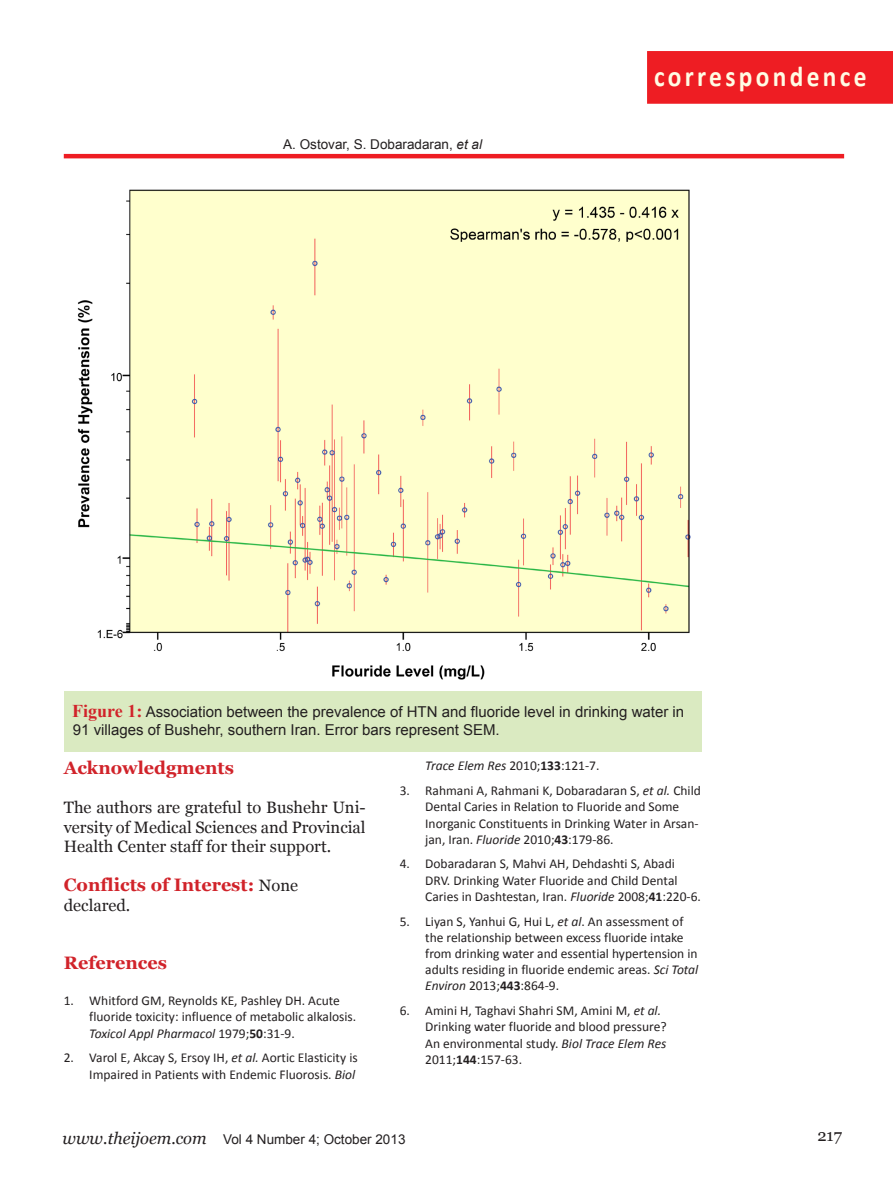
<style>
.page{position:relative;width:893px;height:1191px;background:#fff}
.page>*{position:absolute;margin:0;border:0;box-sizing:border-box;transform-origin:0 0}
.t1{font:700 28.8px "Calibri";letter-spacing:.13em;color:#fffce4;scale:.88 1}
.heading{font:700 18px "Georgia";color:#d1232a}
.First_body{font:16.5px/19.5px "Georgia";color:#231f20;text-align:justify}
.heading-2{font:16.5px "Georgia";color:#231f20}
.Editorial{font:16.5px "Georgia";color:#231f20}
.Legend{font:15px/18px "Arial";color:#231f20}
.t2{font:13.5px/16.2px "Calibri";color:#231f20}
.Running_Auth{font:13.5px "Arial";color:#231f20}
.t3{font:italic 13.5px "Calibri";color:#231f20}
.s1{font-style:italic}
.s2{font-family:"Times New Roman";font-weight:700;font-size:18px;color:#d1232a}
.s3{font-weight:400;font-size:16.5px;color:#231f20}
.s4{font-weight:700}
.s5{font-style:normal}
.s6{font-weight:700;font-style:normal}
.s7{font-family:"Georgia";font-style:italic;font-size:16.5px}
</style>
<div class="page">
<hr style="left:64px;top:154px;width:780px;height:4px;background:#ee1d23">
<div style="left:647px;top:51px;width:246px;height:53px;background:#ee1d23"></div>
<div style="left:64px;top:691px;width:638px;height:61px;background:#daeac1"></div>
<img style="left:77px;top:189px;width:614px;height:491px">
<p class="Running_Auth" style="left:283px;top:135px;width:200px">A. Ostovar, S. Dobaradaran, <span class="s1">et al</span></p>
<h1 class="t1" style="left:654px;top:59px;width:243px">correspondence</h1>
<p class="Legend" style="left:72px;top:702px;width:614px"><span class="s2">Figure 1:</span> Association between the prevalence of HTN and fluoride level in drinking water in<br>91 villages of Bushehr, southern Iran. Error bars represent SEM.</p>
<p class="heading" style="left:64px;top:757px;width:172px">Acknowledgments</p>
<p class="First_body" style="left:64px;top:797px;width:303px">The authors are grateful to Bushehr Uni&shy;versity of Medical Sciences and Provincial Health Center staff for their support.</p>
<p class="heading" style="left:64px;top:874px;width:236px">Conflicts of Interest: <span class="s3">None</span></p>
<p class="heading-2" style="left:64px;top:895px;width:68px">declared.</p>
<p class="heading" style="left:64px;top:952px;width:105px">References</p>
<p class="t2" style="left:89px;top:992px;width:269px;text-indent:-26px">1. Whitford GM, Reynolds KE, Pashley DH. Acute fluoride toxicity: influence of metabolic alkalosis.<br><span class="s1">Toxicol Appl Pharmacol</span> 1979;<span class="s4">50</span>:31-9.</p>
<p class="t2" style="left:64px;top:1049px;width:295px;text-align:right">2. Varol E, Akcay S, Ersoy IH, <span class="s1">et al.</span> Aortic Elasticity is<br>Impaired in Patients with Endemic Fluorosis. <span class="s1">Biol</span></p>
<p class="t3" style="left:425px;top:757px;width:176px">Trace Elem Res <span class="s5">2010;</span><span class="s6">133</span><span class="s5">:121-7.</span></p>
<p class="t2" style="left:425px;top:782px;width:277px;text-indent:-26px">3. Rahmani A, Rahmani K, Dobaradaran S, <span class="s1">et al.</span> Child Dental Caries in Relation to Fluoride and Some Inorganic Constituents in Drinking Water in Arsan&shy;jan, Iran. <span class="s1">Fluoride</span> 2010;<span class="s4">43</span>:179-86.</p>
<p class="t2" style="left:425px;top:855px;width:277px;text-indent:-26px">4. Dobaradaran S, Mahvi AH, Dehdashti S, Abadi<br>DRV. Drinking Water Fluoride and Child Dental<br>Caries in Dashtestan, Iran. <span class="s1">Fluoride</span> 2008;<span class="s4">41</span>:220-6.</p>
<p class="t2" style="left:425px;top:912px;width:275px;text-indent:-26px">5. Liyan S, Yanhui G, Hui L, <span class="s1">et al</span>. An assessment of the relationship between excess fluoride intake from drinking water and essential hypertension in adults residing in fluoride endemic areas. <span class="s1">Sci Total Environ</span> 2013;<span class="s4">443</span>:864-9.</p>
<p class="t2" style="left:425px;top:1002px;width:243px;text-indent:-26px">6. Amini H, Taghavi Shahri SM, Amini M, <span class="s1">et al.<br></span>Drinking water fluoride and blood pressure?<br>An environmental study. <span class="s1">Biol Trace Elem Res </span>2011;<span class="s4">144</span>:157-63.</p>
<p class="Running_Auth" style="left:63px;top:1130px;width:344px"><span class="s7">www.theijoem.com</span> Vol 4 Number 4; October 2013</p>
<p class="Editorial" style="left:817px;top:1125px;width:26px">217</p>
</div>
